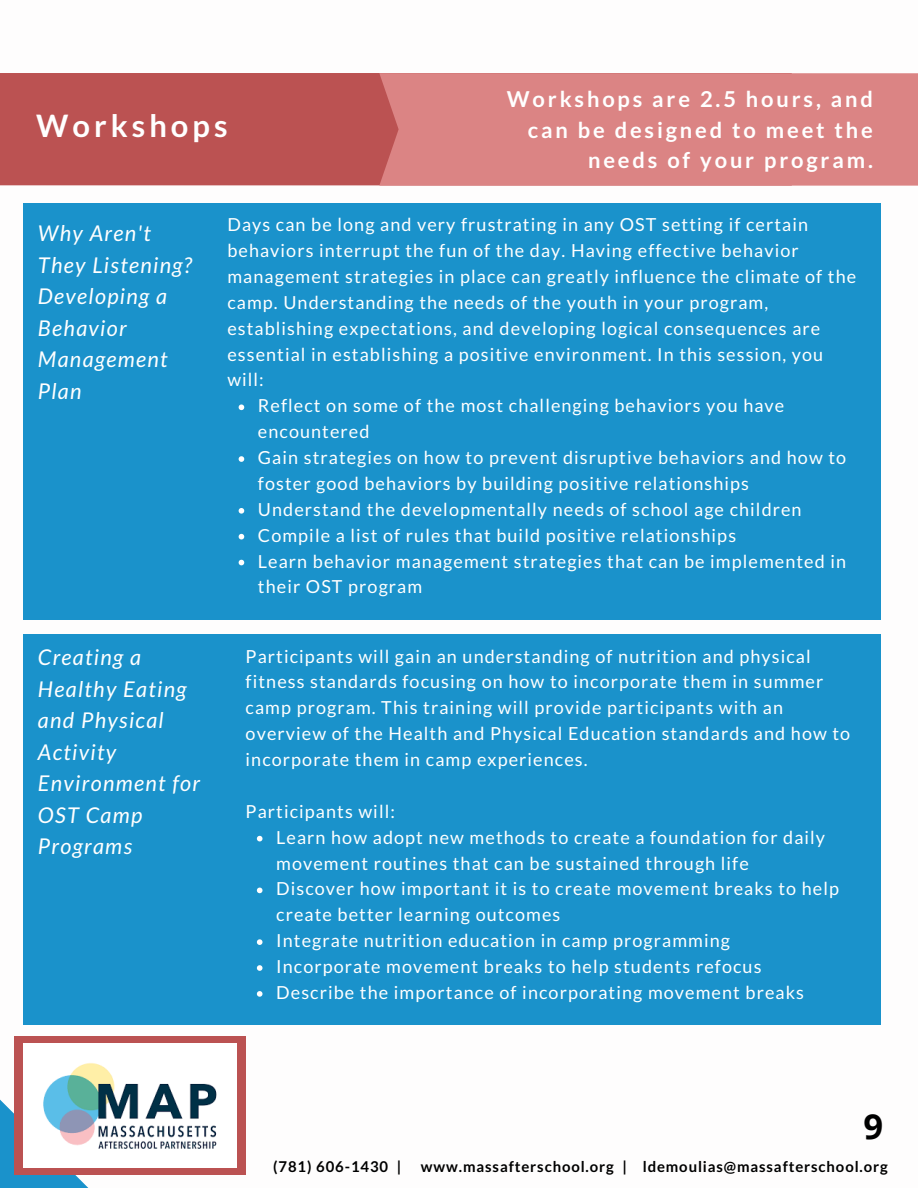
<style>
.page{position:relative;width:918px;height:1188px;background:#fff}
.page>*{position:absolute;margin:0;border:0;box-sizing:border-box;transform-origin:0 0}
.t1{font:700 34.5px "Open Sans";color:#000}
.t2{font:700 30.9px "Lato";letter-spacing:.13em;color:#fff}
.t3{font:700 21.9px/30.3px "Lato";letter-spacing:.13em;color:#fff;text-align:right}
.t4{font:italic 21.75px/31.5px "Lato";letter-spacing:.06em;color:#fff}
.t5{font:18px/25.8px "Lato";letter-spacing:.06em;color:#fff}
.t6{font:700 14.85px "Lato";letter-spacing:.06em;color:#000}
</style>
<div class="page">
<div style="left:23px;top:204px;width:858px;height:416px;background:#1a92cb"></div>
<div style="left:24px;top:634px;width:857px;height:391px;background:#1a92cb"></div>
<div style="left:14px;top:1036px;width:232px;height:139px;background:#bb5252"></div>
<img style="left:23px;top:1044px;width:213px;height:124px">
<svg style="left:239px;top:404px;width:5px;height:6px"></svg>
<svg style="left:239px;top:456px;width:5px;height:6px"></svg>
<svg style="left:239px;top:508px;width:5px;height:6px"></svg>
<svg style="left:239px;top:534px;width:5px;height:5px"></svg>
<svg style="left:239px;top:560px;width:5px;height:5px"></svg>
<svg style="left:257px;top:836px;width:6px;height:5px"></svg>
<svg style="left:257px;top:888px;width:6px;height:5px"></svg>
<svg style="left:257px;top:939px;width:6px;height:6px"></svg>
<svg style="left:257px;top:965px;width:6px;height:6px"></svg>
<svg style="left:257px;top:991px;width:6px;height:6px"></svg>
<div style="left:0;top:73px;width:379px;height:113px;background:#bb5252"></div>
<div style="left:379px;top:73px;width:539px;height:113px;background:#db8484"></div>
<p class="t2" style="left:36px;top:107px;width:193px">Workshops</p>
<p class="t3" style="left:507px;top:84px;width:368px">Workshops are 2.5 hours, and can be designed to meet the needs of your program.</p>
<p class="t4" style="left:38px;top:217px;width:155px">Why Aren't<br>They Listening?<br>Developing a<br>Behavior<br>Management<br>Plan</p>
<p class="t4" style="left:38px;top:641px;width:164px">Creating a<br>Healthy Eating and Physical<br>Activity<br>Environment for<br>OST Camp<br>Programs</p>
<p class="t5" style="left:227px;top:211px;width:630px">Days can be long and very frustrating in any OST setting if certain behaviors interrupt the fun of the day. Having effective behavior management strategies in place can greatly influence the climate of the camp. Understanding the needs of the youth in your program, establishing expectations, and developing logical consequences are essential in establishing a positive environment. In this session, you will:</p>
<p class="t5" style="left:258px;top:392px;width:528px">Reflect on some of the most challenging behaviors you have encountered</p>
<p class="t5" style="left:258px;top:444px;width:590px">Gain strategies on how to prevent disruptive behaviors and how to foster good behaviors by building positive relationships</p>
<p class="t5" style="left:258px;top:496px;width:545px">Understand the developmentally needs of school age children</p>
<p class="t5" style="left:258px;top:522px;width:480px">Compile a list of rules that build positive relationships</p>
<p class="t5" style="left:258px;top:548px;width:590px">Learn behavior management strategies that can be implemented in their OST program</p>
<p class="t5" style="left:246px;top:643px;width:606px">Participants will gain an understanding of nutrition and physical fitness standards focusing on how to incorporate them in summer camp program. This training will provide participants with an overview of the Health and Physical Education standards and how to incorporate them in camp experiences.</p>
<p class="t5" style="left:246px;top:798px;width:151px">Participants will:</p>
<p class="t5" style="left:276px;top:824px;width:550px">Learn how adopt new methods to create a foundation for daily movement routines that can be sustained through life</p>
<p class="t5" style="left:276px;top:876px;width:564px">Discover how important it is to create movement breaks to help create better learning outcomes</p>
<p class="t5" style="left:276px;top:927px;width:455px">Integrate nutrition education in camp programming</p>
<p class="t5" style="left:276px;top:953px;width:487px">Incorporate movement breaks to help students refocus</p>
<p class="t5" style="left:276px;top:979px;width:529px">Describe the importance of incorporating movement breaks</p>
<p class="t1" style="left:864px;top:1102px;width:21px">9</p>
<p class="t6" style="left:273px;top:1158px;width:129px">(781) 606-1430 |</p>
<p class="t6" style="left:421px;top:1158px;width:468px">www.massafterschool.org | ldemoulias@massafterschool.org</p>
</div>
